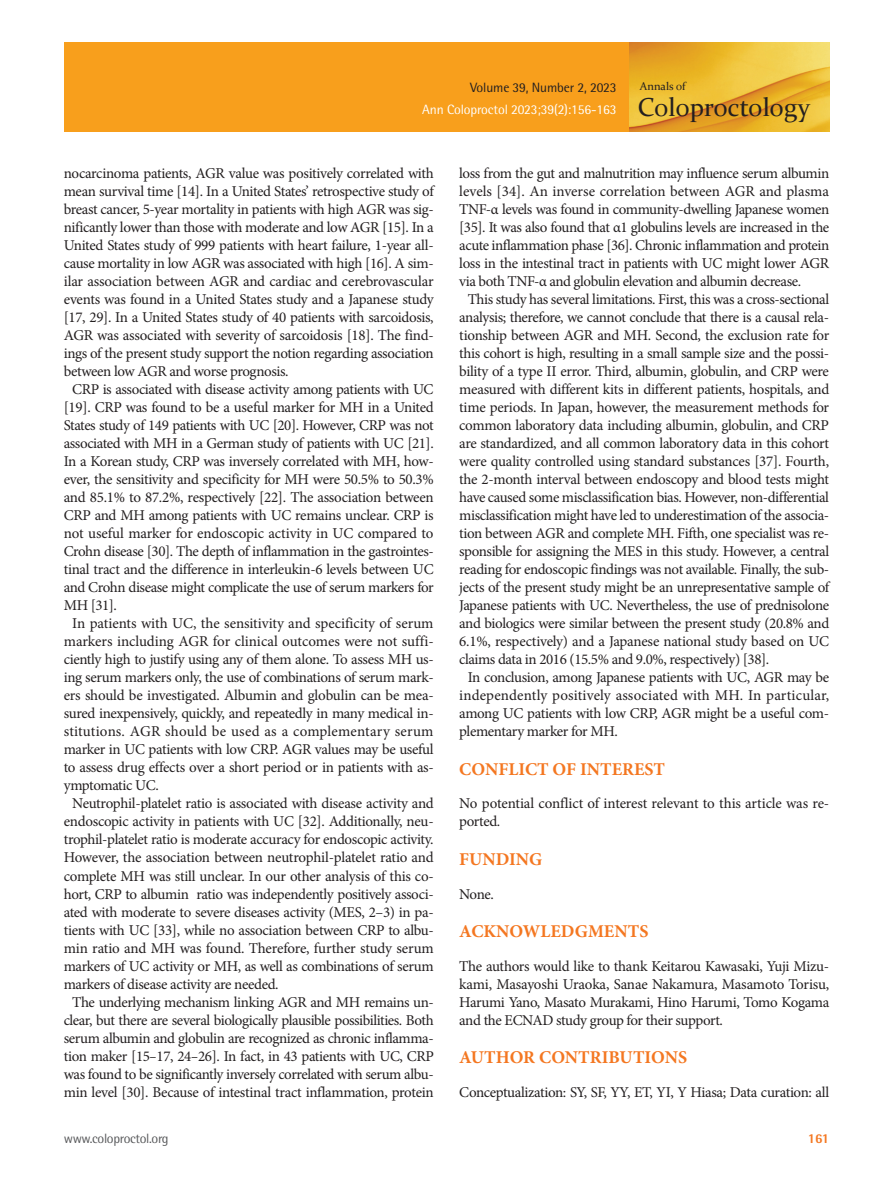
<style>
.page{position:relative;width:893px;height:1191px;background:#fff}
.page>*{position:absolute;margin:0;border:0;box-sizing:border-box;transform-origin:0 0}
.t1{font:25.95px "Constantia";color:#231f20}
.본문제목_대{font:700 18px "Minion Pro";color:#f47721}
.본문{font:15px/18px "Minion Pro";letter-spacing:-.03em;color:#231f20;text-align:justify}
.본문_앞단락0{font:15px/18px "Minion Pro";letter-spacing:-.025em;color:#231f20}
.t2{font:13.5px "Rotis Semi Sans Std";letter-spacing:-.01em;color:#fff}
.t3{font:13.5px "Rotis Semi Sans Std";letter-spacing:-.01em;color:#231f20}
.t4{font:13.5px "Rotis Semi Sans Std";letter-spacing:-.025em;color:#57585a}
.t5{font:800 13.5px "Rotis Semi Sans Std";color:#f47721}
.t6{font:11.25px "Constantia";color:#231f20}
</style>
<div class="page">
<div style="left:64px;top:43px;width:565px;height:89px;background:#f89f1c"></div>
<img style="left:629px;top:43px;width:200px;height:89px">
<p class="t3" style="left:470px;top:80px;width:148px">Volume 39, Number 2, 2023</p>
<p class="t2" style="left:422px;top:102px;width:196px">Ann Coloproctol 2023;39(2):156-163</p>
<p class="t6" style="left:640px;top:79px;width:47px">Annals of</p>
<h1 class="t1" style="left:638px;top:90px;width:174px">Coloproctology</h1>
<p class="본문" style="left:64px;top:164px;width:372px">nocarcinoma patients, AGR value was positively correlated with mean survival time [14]. In a United States’ retrospective study of breast cancer, 5-year mortality in patients with high AGR was sig&shy;nificantly lower than those with moderate and low AGR [15]. In a United States study of 999 patients with heart failure, 1-year all&shy;cause mortality in low AGR was associated with high [16]. A sim&shy;ilar association between AGR and cardiac and cerebrovascular events was found in a United States study and a Japanese study [17, 29]. In a United States study of 40 patients with sarcoidosis, AGR was associated with severity of sarcoidosis [18]. The find&shy;ings of the present study support the notion regarding association between low AGR and worse prognosis.</p>
<p class="본문" style="left:64px;top:380px;width:372px;text-indent:9px">CRP is associated with disease activity among patients with UC [19]. CRP was found to be a useful marker for MH in a United States study of 149 patients with UC [20]. However, CRP was not associated with MH in a German study of patients with UC [21].<br>In a Korean study, CRP was inversely correlated with MH, how&shy;ever, the sensitivity and specificity for MH were 50.5% to 50.3% and 85.1% to 87.2%, respectively [22]. The association between CRP and MH among patients with UC remains unclear. CRP is not useful marker for endoscopic activity in UC compared to Crohn disease [30]. The depth of inflammation in the gastrointes&shy;tinal tract and the difference in interleukin-6 levels between UC and Crohn disease might complicate the use of serum markers for MH [31].</p>
<p class="본문" style="left:64px;top:614px;width:371px;text-indent:9px">In patients with UC, the sensitivity and specificity of serum markers including AGR for clinical outcomes were not suffi&shy;ciently high to justify using any of them alone. To assess MH us&shy;ing serum markers only, the use of combinations of serum mark&shy;ers should be investigated. Albumin and globulin can be mea&shy;sured inexpensively, quickly, and repeatedly in many medical in&shy;stitutions. AGR should be used as a complementary serum marker in UC patients with low CRP. AGR values may be useful to assess drug effects over a short period or in patients with as&shy;ymptomatic UC.</p>
<p class="본문" style="left:64px;top:794px;width:372px;text-indent:9px">Neutrophil-platelet ratio is associated with disease activity and endoscopic activity in patients with UC [32]. Additionally, neu&shy;trophil-platelet ratio is moderate accuracy for endoscopic activity.<br>However, the association between neutrophil-platelet ratio and complete MH was still unclear. In our other analysis of this co&shy;hort, CRP to albumin ratio was independently positively associ&shy;ated with moderate to severe diseases activity (MES, 2–3) in pa&shy;tients with UC [33], while no association between CRP to albu&shy;min ratio and MH was found. Therefore, further study serum markers of UC activity or MH, as well as combinations of serum markers of disease activity are needed.</p>
<p class="본문" style="left:64px;top:992px;width:372px;text-align:center">The underlying mechanism linking AGR and MH remains un&shy;clear, but there are several biologically plausible possibilities. Both serum albumin and globulin are recognized as chronic inflamma&shy;tion maker [15–17, 24–26]. In fact, in 43 patients with UC, CRP was found to be significantly inversely correlated with serum albu&shy;min level [30]. Because of intestinal tract inflammation, protein</p>
<p class="t4" style="left:64px;top:1130px;width:106px">www.coloproctol.org</p>
<p class="본문" style="left:459px;top:164px;width:371px">loss from the gut and malnutrition may influence serum albumin levels [34]. An inverse correlation between AGR and plasma TNF-α levels was found in community-dwelling Japanese women [35]. It was also found that α1 globulins levels are increased in the acute inflammation phase [36]. Chronic inflammation and protein loss in the intestinal tract in patients with UC might lower AGR via both TNF-α and globulin elevation and albumin decrease.</p>
<p class="본문" style="left:459px;top:290px;width:372px;text-indent:9px">This study has several limitations. First, this was a cross-sectional analysis; therefore, we cannot conclude that there is a causal rela&shy;tionship between AGR and MH. Second, the exclusion rate for this cohort is high, resulting in a small sample size and the possi&shy;bility of a type II error. Third, albumin, globulin, and CRP were measured with different kits in different patients, hospitals, and time periods. In Japan, however, the measurement methods for common laboratory data including albumin, globulin, and CRP are standardized, and all common laboratory data in this cohort were quality controlled using standard substances [37]. Fourth, the 2-month interval between endoscopy and blood tests might have caused some misclassification bias. However, non-differential misclassification might have led to underestimation of the associa&shy;tion between AGR and complete MH. Fifth, one specialist was re&shy;sponsible for assigning the MES in this study. However, a central reading for endoscopic findings was not available. Finally, the sub&shy;jects of the present study might be an unrepresentative sample of Japanese patients with UC. Nevertheless, the use of prednisolone and biologics were similar between the present study (20.8% and 6.1%, respectively) and a Japanese national study based on UC claims data in 2016 (15.5% and 9.0%, respectively) [38].</p>
<p class="본문" style="left:459px;top:668px;width:372px;text-indent:9px">In conclusion, among Japanese patients with UC, AGR may be independently positively associated with MH. In particular, among UC patients with low CRP, AGR might be a useful com&shy;plementary marker for MH.</p>
<p class="본문제목_대" style="left:459px;top:756px;width:207px">CONFLICT OF INTEREST</p>
<p class="본문_앞단락0" style="left:459px;top:794px;width:371px">No potential conflict of interest relevant to this article was re&shy;ported.</p>
<p class="본문제목_대" style="left:459px;top:846px;width:84px">FUNDING</p>
<p class="본문_앞단락0" style="left:459px;top:884px;width:36px">None.</p>
<p class="본문제목_대" style="left:459px;top:918px;width:191px">ACKNOWLEDGMENTS</p>
<p class="본문_앞단락0" style="left:459px;top:956px;width:372px;text-align:justify">The authors would like to thank Keitarou Kawasaki, Yuji Mizu&shy;kami, Masayoshi Uraoka, Sanae Nakamura, Masamoto Torisu, Harumi Yano, Masato Murakami, Hino Harumi, Tomo Kogama and the ECNAD study group for their support.</p>
<p class="본문제목_대" style="left:459px;top:1044px;width:229px">AUTHOR CONTRIBUTIONS</p>
<p class="본문_앞단락0" style="left:459px;top:1082px;width:371px">Conceptualization: SY, SF, YY, ET, YI, Y Hiasa; Data curation: all</p>
<p class="t5" style="left:808px;top:1129px;width:23px">161</p>
</div>
